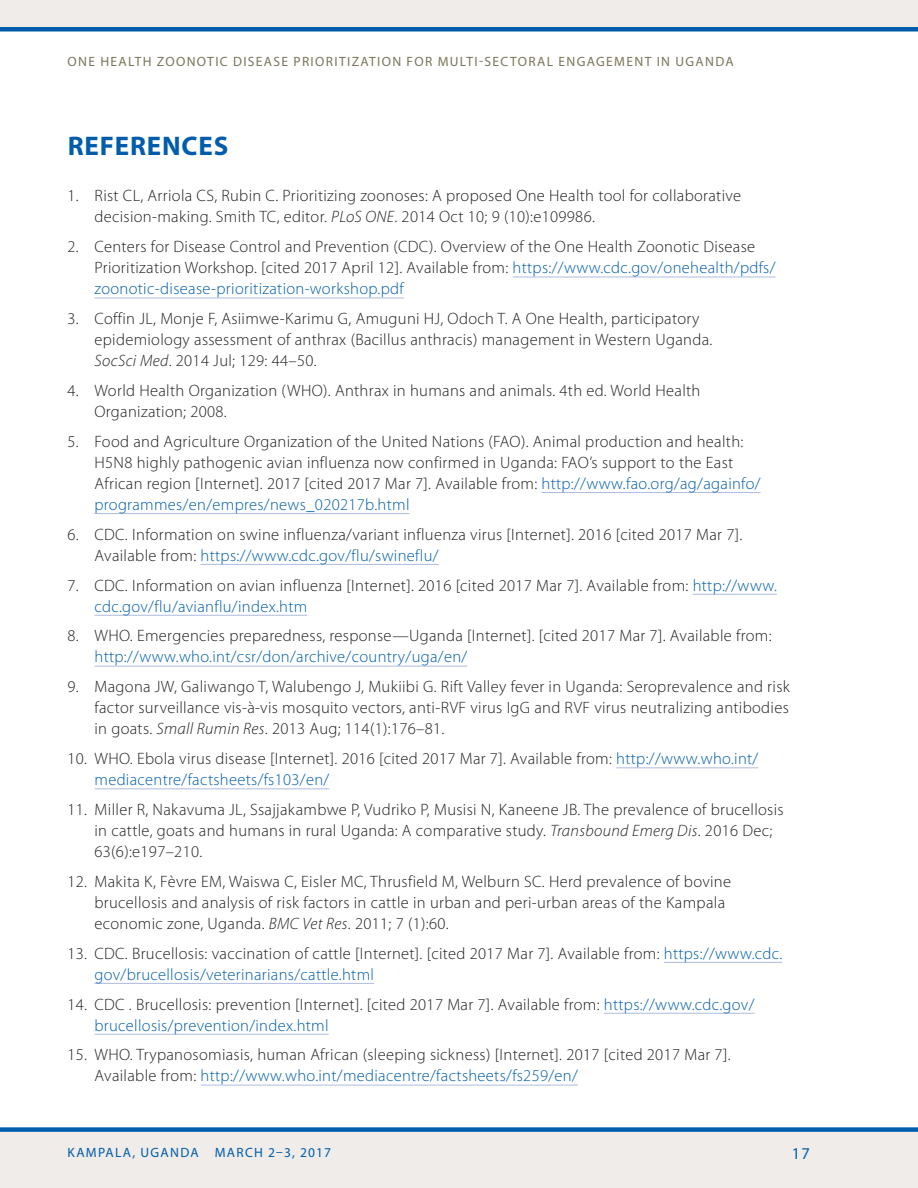
<style>
.page{position:relative;width:918px;height:1188px;background:#fff}
.page>*{position:absolute;margin:0;border:0;box-sizing:border-box;transform-origin:0 0}
.t1{font:700 27px "Myriad Pro";letter-spacing:.03em;color:#015dab}
.t2{font:300 16.5px/21px "Myriad Pro";letter-spacing:.02em;color:#231f20}
.t3{font:16.5px "Myriad Pro";color:#015dab}
.t4{font:13.5px "Myriad Pro";letter-spacing:.1em;color:#7a755a}
.t5{font:13.5px "Myriad Pro";letter-spacing:.1em;color:#015dab}
.s1{font-style:italic}
.s2{color:#015dab}
</style>
<div class="page">
<div style="left:0;top:1132px;width:918px;height:56px;background:#efece9"></div>
<div style="left:0;top:0;width:918px;height:27px;background:#efece9"></div>
<div style="left:0;top:1127px;width:918px;height:5px;background:#015dab"></div>
<div style="left:0;top:27px;width:918px;height:5px;background:#015dab"></div>
<hr style="left:513px;top:277px;width:263px;height:1px;background:#adbcde">
<hr style="left:94px;top:298px;width:310px;height:1px;background:#adbcde">
<hr style="left:542px;top:492px;width:219px;height:1px;background:#adbcde">
<hr style="left:94px;top:513px;width:316px;height:1px;background:#adbcde">
<hr style="left:201px;top:564px;width:238px;height:1px;background:#adbcde">
<hr style="left:693px;top:594px;width:84px;height:1px;background:#adbcde">
<hr style="left:94px;top:615px;width:213px;height:1px;background:#adbcde">
<hr style="left:94px;top:666px;width:373px;height:1px;background:#adbcde">
<hr style="left:616px;top:767px;width:142px;height:1px;background:#adbcde">
<hr style="left:94px;top:788px;width:235px;height:1px;background:#adbcde">
<hr style="left:664px;top:962px;width:118px;height:1px;background:#adbcde">
<hr style="left:94px;top:983px;width:280px;height:1px;background:#adbcde">
<hr style="left:604px;top:1013px;width:151px;height:1px;background:#adbcde">
<hr style="left:94px;top:1034px;width:235px;height:1px;background:#adbcde">
<hr style="left:201px;top:1085px;width:377px;height:1px;background:#adbcde">
<p class="t4" style="left:68px;top:54px;width:668px">ONE HEALTH ZOONOTIC DISEASE PRIORITIZATION FOR MULTI-SECTORAL ENGAGEMENT IN UGANDA</p>
<h1 class="t1" style="left:68px;top:129px;width:162px">REFERENCES</h1>
<p class="t2" style="left:94px;top:186px;width:648px;text-indent:-27px">1. Rist CL, Arriola CS, Rubin C. Prioritizing zoonoses: A proposed One Health tool for collaborative decision-making. Smith TC, editor. <span class="s1">PLoS ONE</span>. 2014 Oct 10; 9 (10):e109986.</p>
<p class="t2" style="left:94px;top:237px;width:683px;text-indent:-27px">2. Centers for Disease Control and Prevention (CDC). Overview of the One Health Zoonotic Disease<br>Prioritization Workshop. [cited 2017 April 12]. Available from: <span class="s2">https://www.cdc.gov/onehealth/pdfs/ zoonotic-disease-prioritization-workshop.pdf</span></p>
<p class="t2" style="left:94px;top:308px;width:619px;text-indent:-27px">3. Coffin JL, Monje F, Asiimwe-Karimu G, Amuguni HJ, Odoch T. A One Health, participatory epidemiology assessment of anthrax (Bacillus anthracis) management in Western Uganda.<br><span class="s1">SocSci Med</span>. 2014 Jul; 129: 44–50.</p>
<p class="t2" style="left:94px;top:380px;width:607px;text-indent:-27px">4. World Health Organization (WHO). Anthrax in humans and animals. 4th ed. World Health<br>Organization; 2008.</p>
<p class="t2" style="left:94px;top:431px;width:668px;text-indent:-27px">5. Food and Agriculture Organization of the United Nations (FAO). Animal production and health:<br>H5N8 highly pathogenic avian influenza now confirmed in Uganda: FAO’s support to the East African region [Internet]. 2017 [cited 2017 Mar 7]. Available from: <span class="s2">http://www.fao.org/ag/againfo/ programmes/en/empres/news_020217b.html</span></p>
<p class="t2" style="left:94px;top:524px;width:649px;text-indent:-27px">6. CDC. Information on swine influenza/variant influenza virus [Internet]. 2016 [cited 2017 Mar 7].<br>Available from: <span class="s2">https://www.cdc.gov/flu/swineflu/</span></p>
<p class="t2" style="left:95px;top:575px;width:684px;text-indent:-27px">7. CDC. Information on avian influenza [Internet]. 2016 [cited 2017 Mar 7]. Available from: <span class="s2">http://www. cdc.gov/flu/avianflu/index.htm</span></p>
<p class="t2" style="left:95px;top:626px;width:679px;text-indent:-27px">8. WHO. Emergencies preparedness, response—Uganda [Internet]. [cited 2017 Mar 7]. Available from: <span class="s2">http://www.who.int/csr/don/archive/country/uga/en/</span></p>
<p class="t2" style="left:95px;top:677px;width:697px;text-align:justify;text-indent:-27px">9. Magona JW, Galiwango T, Walubengo J, Mukiibi G. Rift Valley fever in Uganda: Seroprevalence and risk factor surveillance vis-à-vis mosquito vectors, anti-RVF virus IgG and RVF virus neutralizing antibodies in goats. <span class="s1">Small Rumin Res</span>. 2013 Aug; 114(1):176–81.</p>
<p class="t2" style="left:95px;top:748px;width:665px;text-indent:-27px">10. WHO. Ebola virus disease [Internet]. 2016 [cited 2017 Mar 7]. Available from: <span class="s2">http://www.who.int/ mediacentre/factsheets/fs103/en/</span></p>
<p class="t2" style="left:95px;top:799px;width:691px;text-indent:-27px">11. Miller R, Nakavuma JL, Ssajjakambwe P, Vudriko P, Musisi N, Kaneene JB. The prevalence of brucellosis in cattle, goats and humans in rural Uganda: A comparative study. <span class="s1">Transbound Emerg Dis</span>. 2016 Dec;<br>63(6):e197–210.</p>
<p class="t2" style="left:95px;top:871px;width:638px;text-indent:-27px">12. Makita K, Fèvre EM, Waiswa C, Eisler MC, Thrusfield M, Welburn SC. Herd prevalence of bovine brucellosis and analysis of risk factors in cattle in urban and peri-urban areas of the Kampala economic zone, Uganda. <span class="s1">BMC Vet Res</span>. 2011; 7 (1):60.</p>
<p class="t2" style="left:95px;top:943px;width:689px;text-indent:-27px">13. CDC. Brucellosis: vaccination of cattle [Internet]. [cited 2017 Mar 7]. Available from: <span class="s2">https://www.cdc. gov/brucellosis/veterinarians/cattle.html</span></p>
<p class="t2" style="left:95px;top:994px;width:662px;text-indent:-27px">14. CDC . Brucellosis: prevention [Internet]. [cited 2017 Mar 7]. Available from: <span class="s2">https://www.cdc.gov/ brucellosis/prevention/index.html</span></p>
<p class="t2" style="left:95px;top:1045px;width:638px;text-indent:-27px">15. WHO. Trypanosomiasis, human African (sleeping sickness) [Internet]. 2017 [cited 2017 Mar 7].<br>Available from: <span class="s2">http://www.who.int/mediacentre/factsheets/fs259/en/</span></p>
<p class="t5" style="left:68px;top:1144px;width:265px">KAMPALA, UGANDA MARCH 2–3, 2017</p>
<p class="t3" style="left:792px;top:1143px;width:20px">17</p>
</div>
